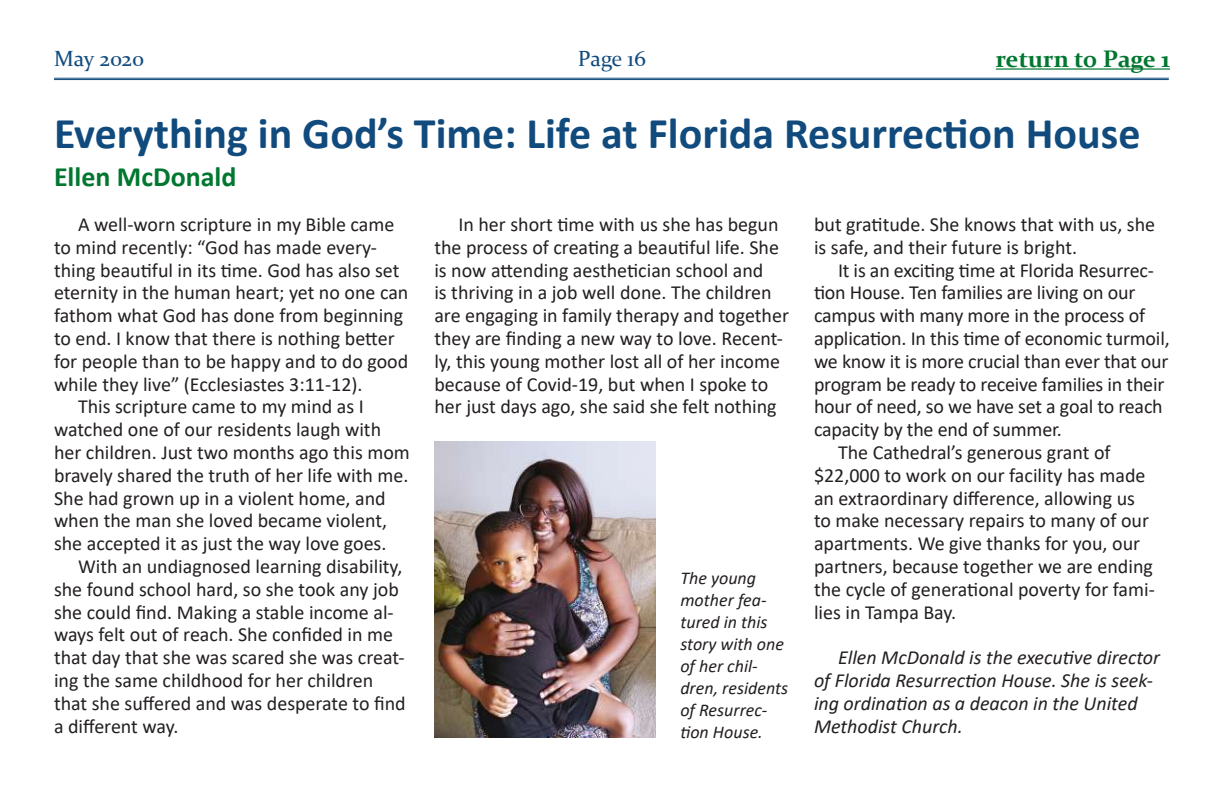
<style>
.page{position:relative;width:1224px;height:792px;background:#fff}
.page>*{position:absolute;margin:0;border:0;box-sizing:border-box;transform-origin:0 0}
.t1{font:700 44px "Calibri";color:#114b7d}
.t2{font:700 28px "Calibri";color:#007730}
.t3{font:700 24px "Constantia";color:#007730}
.t4{font:22px "Constantia";letter-spacing:-.005em;color:#114b7d}
.t5{font:20px/22.8px "Calibri";color:#231f20}
.t6{font:italic 20px/22.8px "Calibri";color:#231f20}
.t7{font:italic 18px/22px "Calibri";color:#231f20}
</style>
<div class="page">
<hr style="left:54px;top:78px;width:1115px;height:1px;background:#114b7d">
<hr style="left:54px;top:79px;width:1115px;height:1px;background:#114b7d">
<hr style="left:996px;top:68px;width:174px;height:2px;background:#007730">
<img style="left:434px;top:441px;width:221px;height:297px">
<p class="t4" style="left:54px;top:43px;width:92px">May 2020</p>
<p class="t4" style="left:578px;top:43px;width:70px">Page 16</p>
<p class="t3" style="left:996px;top:43px;width:176px">return to Page 1</p>
<h1 class="t1" style="left:54px;top:102px;width:1088px">Everything in God’s Time: Life at Florida Resurrection House</h1>
<h2 class="t2" style="left:54px;top:157px;width:184px">Ellen McDonald</h2>
<p class="t5" style="left:78px;top:212px;width:318px">A well-worn scripture in my Bible came</p>
<p class="t5" style="left:54px;top:235px;width:324px">to mind recently: “God has made every-</p>
<p class="t5" style="left:54px;top:258px;width:347px">thing beautiful in its time. God has also set</p>
<p class="t5" style="left:54px;top:281px;width:356px">eternity in the human heart; yet no one can</p>
<p class="t5" style="left:54px;top:304px;width:351px">fathom what God has done from beginning</p>
<p class="t5" style="left:54px;top:326px;width:342px">to end. I know that there is nothing better</p>
<p class="t5" style="left:54px;top:349px;width:356px">for people than to be happy and to do good</p>
<p class="t5" style="left:54px;top:372px;width:310px">while they live” (Ecclesiastes 3:11-12).</p>
<p class="t5" style="left:78px;top:395px;width:287px">This scripture came to my mind as I</p>
<p class="t5" style="left:54px;top:418px;width:329px">watched one of our residents laugh with</p>
<p class="t5" style="left:54px;top:440px;width:357px">her children. Just two months ago this mom</p>
<p class="t5" style="left:54px;top:463px;width:356px">bravely shared the truth of her life with me.</p>
<p class="t5" style="left:54px;top:486px;width:333px">She had grown up in a violent home, and</p>
<p class="t5" style="left:54px;top:509px;width:335px">when the man she loved became violent,</p>
<p class="t5" style="left:54px;top:532px;width:334px">she accepted it as just the way love goes.</p>
<p class="t5" style="left:78px;top:554px;width:326px">With an undiagnosed learning disability,</p>
<p class="t5" style="left:54px;top:577px;width:346px">she found school hard, so she took any job</p>
<p class="t5" style="left:54px;top:600px;width:341px">she could find. Making a stable income al-</p>
<p class="t5" style="left:54px;top:623px;width:341px">ways felt out of reach. She confided in me</p>
<p class="t5" style="left:54px;top:646px;width:352px">that day that she was scared she was creat-</p>
<p class="t5" style="left:54px;top:668px;width:321px">ing the same childhood for her children</p>
<p class="t5" style="left:54px;top:691px;width:353px">that she suffered and was desperate to find</p>
<p class="t5" style="left:54px;top:714px;width:126px">a different way.</p>
<p class="t5" style="left:434px;top:212px;width:356px;text-indent:24px">In her short time with us she has begun the process of creating a beautiful life. She is now attending aesthetician school and<br>is thriving in a job well done. The children are engaging in family therapy and together they are finding a new way to love. Recent&shy;ly, this young mother lost all of her income because of Covid-19, but when I spoke to her just days ago, she said she felt nothing</p>
<p class="t5" style="left:814px;top:212px;width:343px">but gratitude. She knows that with us, she is safe, and their future is bright.</p>
<p class="t5" style="left:838px;top:258px;width:317px">It is an exciting time at Florida Resurrec-</p>
<p class="t5" style="left:814px;top:281px;width:323px">tion House. Ten families are living on our</p>
<p class="t5" style="left:814px;top:304px;width:333px">campus with many more in the process of</p>
<p class="t5" style="left:814px;top:326px;width:357px">application. In this time of economic turmoil,</p>
<p class="t5" style="left:814px;top:349px;width:356px">we know it is more crucial than ever that our</p>
<p class="t5" style="left:814px;top:372px;width:352px">program be ready to receive families in their</p>
<p class="t5" style="left:814px;top:395px;width:350px">hour of need, so we have set a goal to reach</p>
<p class="t5" style="left:814px;top:418px;width:249px">capacity by the end of summer.</p>
<p class="t5" style="left:838px;top:440px;width:274px">The Cathedral’s generous grant of</p>
<p class="t5" style="left:814px;top:463px;width:333px">$22,000 to work on our facility has made</p>
<p class="t5" style="left:814px;top:486px;width:323px">an extraordinary difference, allowing us</p>
<p class="t5" style="left:814px;top:509px;width:337px">to make necessary repairs to many of our</p>
<p class="t5" style="left:814px;top:532px;width:328px">apartments. We give thanks for you, our</p>
<p class="t5" style="left:814px;top:554px;width:340px">partners, because together we are ending</p>
<p class="t5" style="left:814px;top:577px;width:342px">the cycle of generational poverty for fami-</p>
<p class="t5" style="left:814px;top:600px;width:144px">lies in Tampa Bay.</p>
<p class="t6" style="left:814px;top:645px;width:348px;text-indent:24px">Ellen McDonald is the executive director of Florida Resurrection House. She is seek&shy;ing ordination as a deacon in the United Methodist Church.</p>
<p class="t7" style="left:680px;top:566px;width:109px">The young mother fea&shy;tured in this story with one of her chil&shy;dren, residents of Resurrec&shy;tion House.</p>
</div>
